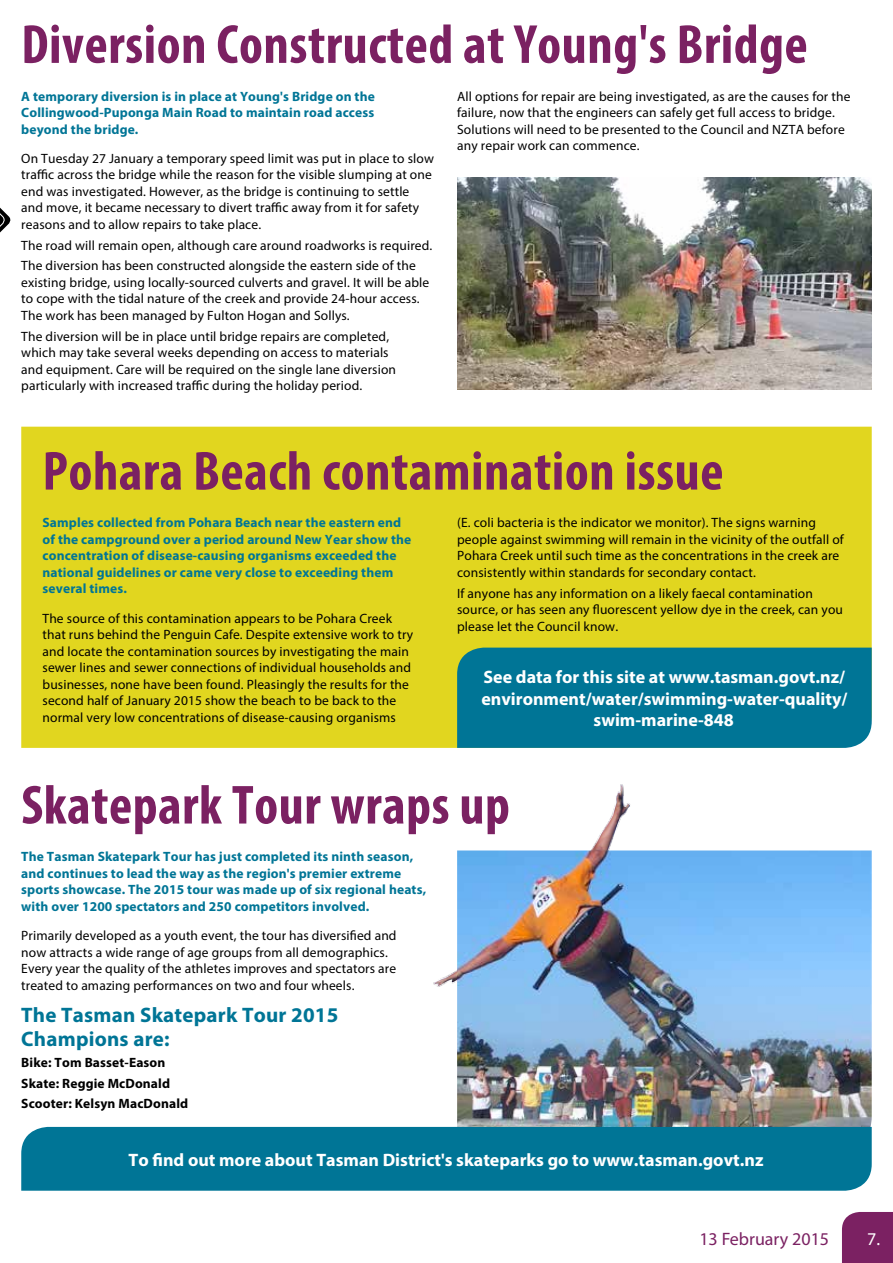
<style>
.page{position:relative;width:893px;height:1263px;background:#fff}
.page>*{position:absolute;margin:0;border:0;box-sizing:border-box;transform-origin:0 0}
.t1{font:700 condensed 55.5px "Myriad Pro";letter-spacing:.01em;color:#7b2162}
.t2{font:700 21px/24px "Myriad Pro";letter-spacing:.01em;color:#007596}
.t3{font:700 18px/21px "Myriad Pro";color:#fff;text-align:center}
.t4{font:18px "Myriad Pro";color:#7b2162}
.t5{font:18px "Myriad Pro";color:#fff}
.t6{font:13.5px/16.5px "Myriad Pro";letter-spacing:.01em;color:#000}
.t7{font:700 13.5px/16.5px "Myriad Pro";letter-spacing:.01em;color:#007596}
.t8{font:700 13.5px/20.7px "Myriad Pro";letter-spacing:.01em;color:#000}
</style>
<div class="page">
<div style="left:842px;top:1212px;width:51px;height:51px;background:#7b2162"></div>
<img style="left:414px;top:784px;width:216px;height:343px">
<div style="left:21px;top:427px;width:851px;height:321px;background:#e1d61f"></div>
<div style="left:457px;top:648px;width:415px;height:100px;background:#007596"></div>
<img style="left:457px;top:177px;width:415px;height:213px">
<img style="left:457px;top:850px;width:415px;height:277px">
<svg style="left:0;top:207px;width:11px;height:26px"></svg>
<div style="left:21px;top:1127px;width:851px;height:64px;background:#007596"></div>
<h1 class="t1" style="left:21px;top:10px;width:788px">Diversion Constructed at Young's Bridge</h1>
<p class="t7" style="left:21px;top:87px;width:355px;text-align:justify">A temporary diversion is in place at Young's Bridge on the Collingwood-Puponga Main Road to maintain road access beyond the bridge.</p>
<p class="t6" style="left:21px;top:150px;width:414px">On Tuesday 27 January a temporary speed limit was put in place to slow traffic across the bridge while the reason for the visible slumping at one end was investigated. However, as the bridge is continuing to settle and move, it became necessary to divert traffic away from it for safety reasons and to allow repairs to take place.</p>
<p class="t6" style="left:21px;top:235px;width:413px;line-height:20.7px">The road will remain open, although care around roadworks is required.<br>The diversion has been constructed alongside the eastern side of the</p>
<p class="t6" style="left:21px;top:274px;width:410px">existing bridge, using locally-sourced culverts and gravel. It will be able to cope with the tidal nature of the creek and provide 24-hour access.<br>The work has been managed by Fulton Hogan and Sollys.</p>
<p class="t6" style="left:21px;top:328px;width:376px">The diversion will be in place until bridge repairs are completed, which may take several weeks depending on access to materials and equipment. Care will be required on the single lane diversion particularly with increased traffic during the holiday period.</p>
<p class="t6" style="left:457px;top:88px;width:395px">All options for repair are being investigated, as are the causes for the failure, now that the engineers can safely get full access to bridge.<br>Solutions will need to be presented to the Council and NZTA before any repair work can commence.</p>
<h1 class="t1" style="left:43px;top:436px;width:682px">Pohara Beach contamination issue</h1>
<p class="t7" style="left:43px;top:514px;width:370px">Samples collected from Pohara Beach near the eastern end of the campground over a period around New Year show the concentration of disease-causing organisms exceeded the national guidelines or came very close to exceeding them several times.</p>
<p class="t6" style="left:43px;top:610px;width:372px">The source of this contamination appears to be Pohara Creek that runs behind the Penguin Cafe. Despite extensive work to try and locate the contamination sources by investigating the main sewer lines and sewer connections of individual households and businesses, none have been found. Pleasingly the results for the second half of January 2015 show the beach to be back to the normal very low concentrations of disease-causing organisms</p>
<p class="t6" style="left:457px;top:514px;width:388px">(E. coli bacteria is the indicator we monitor). The signs warning people against swimming will remain in the vicinity of the outfall of Pohara Creek until such time as the concentrations in the creek are consistently within standards for secondary contact.</p>
<p class="t6" style="left:457px;top:584px;width:387px">If anyone has any information on a likely faecal contamination source, or has seen any fluorescent yellow dye in the creek, can you please let the Council know.</p>
<h3 class="t3" style="left:481px;top:666px;width:368px">See data for this site at www.tasman.govt.nz/ environment/water/swimming-water-quality/ swim-marine-848</h3>
<h1 class="t1" style="left:21px;top:770px;width:490px">Skatepark Tour wraps up</h1>
<p class="t7" style="left:21px;top:848px;width:406px">The Tasman Skatepark Tour has just completed its ninth season, and continues to lead the way as the region's premier extreme sports showcase. The 2015 tour was made up of six regional heats, with over 1200 spectators and 250 competitors involved.</p>
<p class="t6" style="left:21px;top:927px;width:377px">Primarily developed as a youth event, the tour has diversified and now attracts a wide range of age groups from all demographics.<br>Every year the quality of the athletes improves and spectators are treated to amazing performances on two and four wheels.</p>
<h2 class="t2" style="left:21px;top:1002px;width:319px">The Tasman Skatepark Tour 2015<br>Champions are:</h2>
<p class="t8" style="left:21px;top:1051px;width:168px">Bike: Tom Basset-Eason<br>Skate: Reggie McDonald<br>Scooter: Kelsyn MacDonald</p>
<h3 class="t3" style="left:129px;top:1148px;width:636px">To find out more about Tasman District's skateparks go to www.tasman.govt.nz</h3>
<h3 class="t4" style="left:699px;top:1227px;width:131px">13 February 2015</h3>
<h3 class="t5" style="left:867px;top:1227px;width:14px">7.</h3>
</div>
